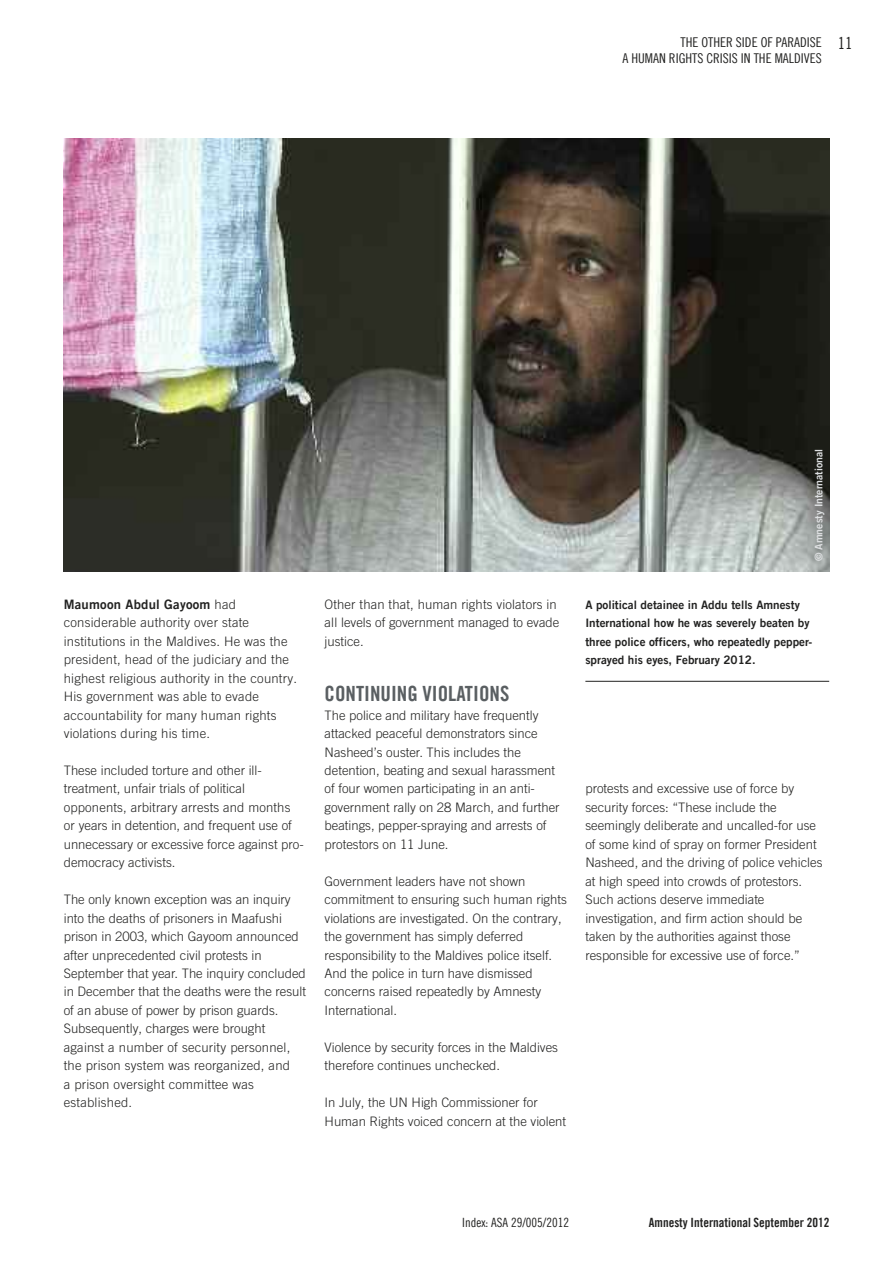
<style>
.page{position:relative;width:893px;height:1263px;background:#fff}
.page>*{position:absolute;margin:0;border:0;box-sizing:border-box;transform-origin:0 0}
.t1{font:21px "Amnesty Trade Gothic Bd Cn 20";color:#5a5f62}
.t2{font:16.5px "Amnesty Trade Gothic Cn 18";color:#222221}
.t3{font:13.5px/16.2px "Amnesty Trade Gothic Cn 18";color:#222221;text-align:right}
.t4{font:300 13.05px/18.5px "Amnesty Trade Gothic";color:#222221}
.t5{font:13.05px "Amnesty Trade Gothic Bd 2";letter-spacing:.02em;color:#222221}
.t6{font:12.75px "Amnesty Trade Gothic Bd Cn 20";color:#222221}
.t7{font:12.75px "Amnesty Trade Gothic Cn 18";color:#222221}
.t8{font:11.7px/18.5px "Amnesty Trade Gothic Bd 2";color:#222221}
.t9{font:10.5px "Amnesty Trade Gothic Bd 2";color:#dee0e2}
.s1{font-family:"Amnesty Trade Gothic";font-weight:300}
</style>
<div class="page">
<hr style="left:585px;top:681px;width:244px;height:1px;background:#222221">
<img style="left:64px;top:138px;width:765px;height:434px">
<p class="t3" style="left:622px;top:34px;width:201px">THE OTHER SIDE OF PARADISE<br>A HUMAN RIGHTS CRISIS IN THE MALDIVES</p>
<p class="t2" style="left:838px;top:33px;width:16px">11</p>
<p class="t5" style="left:64px;top:596px;width:174px">Maumoon Abdul Gayoom <span class="s1">had</span></p>
<p class="t4" style="left:64px;top:613px;width:235px">considerable authority over state institutions in the Maldives. He was the president, head of the judiciary and the highest religious authority in the country.<br>His government was able to evade accountability for many human rights violations during his time.</p>
<p class="t4" style="left:64px;top:761px;width:241px">These included torture and other ill&shy;treatment, unfair trials of political opponents, arbitrary arrests and months or years in detention, and frequent use of unnecessary or excessive force against pro&shy;democracy activists.</p>
<p class="t4" style="left:64px;top:890px;width:244px">The only known exception was an inquiry into the deaths of prisoners in Maafushi prison in 2003, which Gayoom announced after unprecedented civil protests in September that year. The inquiry concluded in December that the deaths were the result of an abuse of power by prison guards.<br>Subsequently, charges were brought against a number of security personnel, the prison system was reorganized, and<br>a prison oversight committee was established.</p>
<p class="t4" style="left:325px;top:595px;width:236px">Other than that, human rights violators in all levels of government managed to evade justice.</p>
<h1 class="t1" style="left:325px;top:681px;width:186px">continuing vioLations</h1>
<p class="t4" style="left:325px;top:705px;width:236px">The police and military have frequently attacked peaceful demonstrators since Nasheed’s ouster. This includes the detention, beating and sexual harassment of four women participating in an anti&shy;government rally on 28 March, and further beatings, pepper-spraying and arrests of protestors on 11 June.</p>
<p class="t4" style="left:325px;top:871px;width:244px">Government leaders have not shown commitment to ensuring such human rights violations are investigated. On the contrary, the government has simply deferred responsibility to the Maldives police itself.<br>And the police in turn have dismissed concerns raised repeatedly by Amnesty International.</p>
<p class="t4" style="left:325px;top:1038px;width:235px">Violence by security forces in the Maldives therefore continues unchecked.</p>
<p class="t4" style="left:325px;top:1093px;width:243px">In July, the UN High Commissioner for<br>Human Rights voiced concern at the violent</p>
<p class="t9" style="left:812px;top:561px;width:114px;rotate:-90deg">© Amnesty International</p>
<p class="t8" style="left:585px;top:595px;width:229px">A political detainee in Addu tells Amnesty International how he was severely beaten by three police officers, who repeatedly pepper&shy;sprayed his eyes, February 2012.</p>
<p class="t4" style="left:585px;top:779px;width:239px">protests and excessive use of force by security forces: “These include the seemingly deliberate and uncalled-for use of some kind of spray on former President Nasheed, and the driving of police vehicles at high speed into crowds of protestors.<br>Such actions deserve immediate investigation, and firm action should be taken by the authorities against those responsible for excessive use of force.”</p>
<p class="t7" style="left:462px;top:1214px;width:108px">INDEX: ASA 29/005/2012</p>
<p class="t6" style="left:649px;top:1214px;width:182px">amnesty international september 2012</p>
</div>
